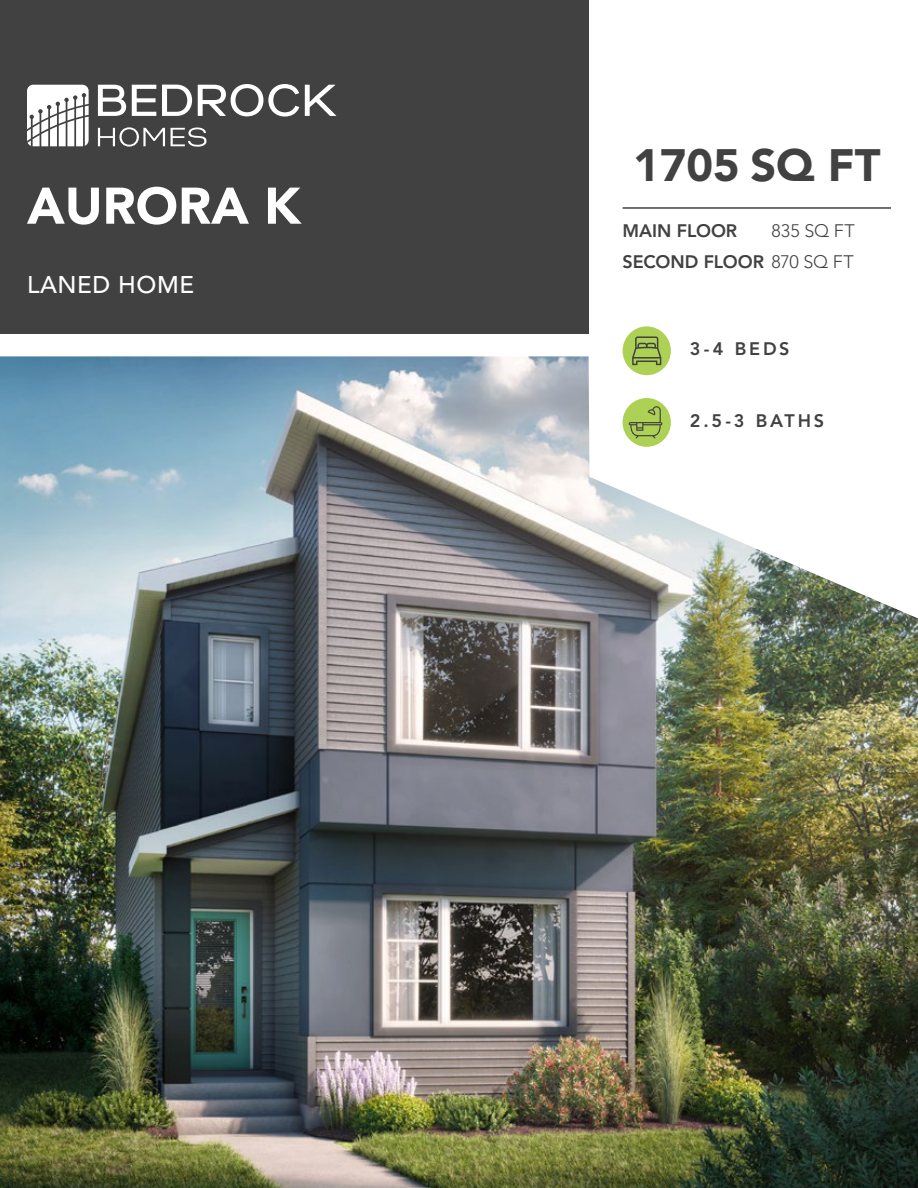
<style>
.page{position:relative;width:918px;height:1188px;background:#fff}
.page>*{position:absolute;margin:0;border:0;box-sizing:border-box;transform-origin:0 0}
.t1{font:900 51px "Avenir LT Std";color:#fff}
.t2{font:900 45px "Avenir LT Std";color:#424142}
.t3{font:500 24px "Avenir LT Std";letter-spacing:.025em;color:#fff}
.t4{font:800 18px/31.7px "Avenir LT Std";color:#424142}
.t5{font:800 18px "Avenir LT Std";letter-spacing:.155em;color:#424042}
.t6{font:300 18px "Avenir LT Std";letter-spacing:.005em;color:#424142}
.s1{font-weight:300}
</style>
<div class="page">
<div style="left:0;top:0;width:589px;height:334px;background:#424142"></div>
<svg style="left:27px;top:85px;width:62px;height:61px;background:#d6d5d6"></svg>
<svg style="left:98px;top:85px;width:28px;height:31px"></svg>
<svg style="left:132px;top:85px;width:24px;height:31px"></svg>
<svg style="left:162px;top:85px;width:30px;height:31px"></svg>
<svg style="left:198px;top:84px;width:101px;height:33px"></svg>
<svg style="left:305px;top:85px;width:31px;height:31px"></svg>
<svg style="left:98px;top:127px;width:67px;height:20px"></svg>
<svg style="left:171px;top:127px;width:36px;height:20px"></svg>
<div style="left:623px;top:326px;width:48px;height:49px;background:#acd154;border-radius:50%"></div>
<svg style="left:632px;top:336px;width:29px;height:20px"></svg>
<hr style="left:623px;top:207px;width:268px;height:2px;background:#424142">
<img style="left:0;top:356px;width:918px;height:832px">
<h1 class="t1" style="left:27px;top:175px;width:275px">AURORA K</h1>
<h3 class="t3" style="left:27px;top:271px;width:169px">LANED HOME</h3>
<h2 class="t2" style="left:633px;top:138px;width:249px">1705 SQ FT</h2>
<p class="t4" style="left:623px;top:215px;width:233px">MAIN FLOOR<br>SECOND FLOOR <span class="s1">870 SQ FT</span></p>
<p class="t6" style="left:772px;top:220px;width:85px">835 SQ FT</p>
<p class="t5" style="left:690px;top:339px;width:101px">3-4 BEDS</p>
<p class="t5" style="left:690px;top:410px;width:136px">2.5-3 BATHS</p>
</div>
